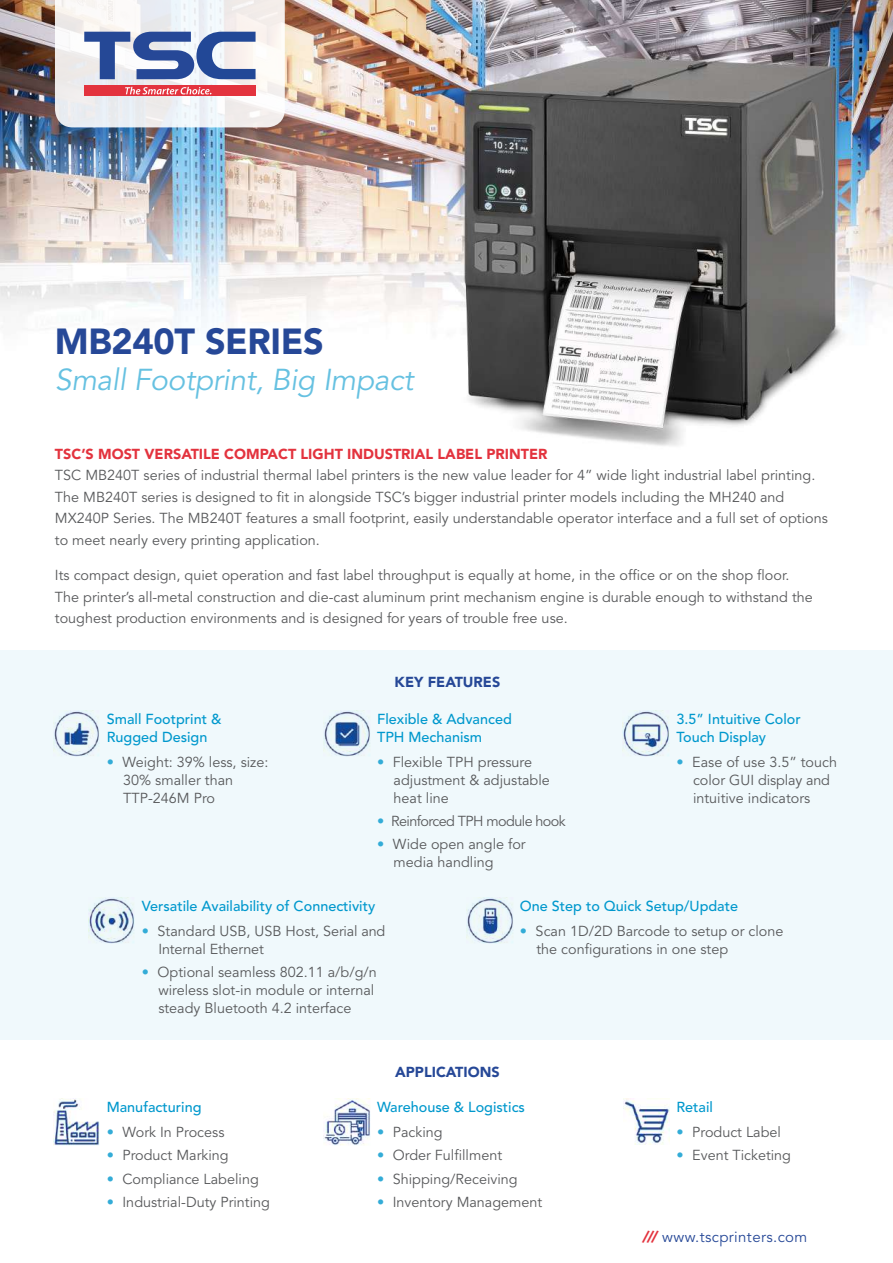
<style>
.page{position:relative;width:893px;height:1263px;background:#fff}
.page>*{position:absolute;margin:0;border:0;box-sizing:border-box;transform-origin:0 0}
.t1{font:900 36px "Avenir";letter-spacing:-.01em;color:#264897}
.t2{font:italic 30px "Avenir";letter-spacing:-.01em;color:#66c1e1}
.t3{font:15px "Avenir LT Std";letter-spacing:.025em;color:#264897}
.t4{font:14.4px/18px "Avenir";color:#58595b}
.t5{font:500 14.4px/18px "Avenir";color:#0098cd}
.t6{font:900 14.4px "Avenir";color:#e3333e}
.t7{font:14.4px "Avenir";letter-spacing:-.04em;color:#58595b}
.t8{font:900 14.4px "Avenir";color:#264897}
.s1{font-weight:900;color:#33acd7}
.s2{font-family:"Avenir";font-weight:900;font-style:italic;color:#e3333e}
</style>
<div class="page">
<img style="left:0;top:0;width:893px;height:1146px">
<svg style="left:55px;top:0;width:230px;height:127px"></svg>
<div style="left:0;top:650px;width:893px;height:390px;background:#f0f9fc"></div>
<img style="left:53px;top:710px;width:46px;height:46px">
<img style="left:324px;top:710px;width:46px;height:46px">
<img style="left:623px;top:710px;width:46px;height:46px">
<img style="left:88px;top:897px;width:47px;height:46px">
<img style="left:467px;top:897px;width:46px;height:46px">
<img style="left:53px;top:1098px;width:47px;height:47px">
<img style="left:323px;top:1098px;width:47px;height:47px">
<img style="left:623px;top:1098px;width:46px;height:47px">
<h1 class="t1" style="left:55px;top:319px;width:270px">MB240T SERIES</h1>
<h2 class="t2" style="left:55px;top:362px;width:360px">Small Footprint, Big Impact</h2>
<p class="t6" style="left:55px;top:445px;width:494px">TSC’S MOST VERSATILE COMPACT LIGHT INDUSTRIAL LABEL PRINTER</p>
<p class="t4" style="left:55px;top:465px;width:774px;line-height:21.6px">TSC MB240T series of industrial thermal label printers is the new value leader for 4” wide light industrial label printing.<br>The MB240T series is designed to fit in alongside TSC’s bigger industrial printer models including the MH240 and MX240P Series. The MB240T features a small footprint, easily understandable operator interface and a full set of options to meet nearly every printing application.</p>
<p class="t4" style="left:55px;top:565px;width:759px;line-height:21.6px">Its compact design, quiet operation and fast label throughput is equally at home, in the office or on the shop floor.<br>The printer’s all-metal construction and die-cast aluminum print mechanism engine is durable enough to withstand the toughest production environments and is designed for years of trouble free use.</p>
<p class="t5" style="left:107px;top:710px;width:116px">Small Footprint &amp;<br>Rugged Design</p>
<p class="t4" style="left:123px;top:753px;width:147px;text-indent:-17px"><span class="s1">•</span> Weight: 39% less, size:<br>30% smaller than<br>TTP-246M Pro</p>
<p class="t8" style="left:395px;top:673px;width:107px">KEY FEATURES</p>
<p class="t5" style="left:377px;top:710px;width:136px">Flexible &amp; Advanced<br>TPH Mechanism</p>
<p class="t4" style="left:394px;top:753px;width:158px;text-indent:-17px"><span class="s1">•</span> Flexible TPH pressure adjustment &amp; adjustable heat line</p>
<p class="t7" style="left:377px;top:813px;width:190px"><span class="s1">•</span> Reinforced TPH module hook</p>
<p class="t4" style="left:394px;top:836px;width:134px;text-indent:-17px"><span class="s1">•</span> Wide open angle for media handling</p>
<p class="t5" style="left:676px;top:710px;width:126px">3.5” Intuitive Color<br>Touch Display</p>
<p class="t4" style="left:693px;top:753px;width:146px;text-indent:-17px"><span class="s1">•</span> Ease of use 3.5” touch color GUI display and intuitive indicators</p>
<p class="t5" style="left:142px;top:897px;width:235px">Versatile Availability of Connectivity</p>
<p class="t4" style="left:158px;top:922px;width:229px;text-indent:-17px"><span class="s1">•</span> Standard USB, USB Host, Serial and<br>Internal Ethernet</p>
<p class="t4" style="left:158px;top:963px;width:220px;text-indent:-16px"><span class="s1">•</span> Optional seamless 802.11 a/b/g/n wireless slot-in module or internal steady Bluetooth 4.2 interface</p>
<p class="t8" style="left:395px;top:1063px;width:106px">APPLICATIONS</p>
<p class="t5" style="left:520px;top:897px;width:220px">One Step to Quick Setup/Update</p>
<p class="t4" style="left:536px;top:922px;width:249px;text-indent:-17px"><span class="s1">•</span> Scan 1D/2D Barcode to setup or clone the configurations in one step</p>
<p class="t5" style="left:107px;top:1098px;width:96px">Manufacturing</p>
<p class="t4" style="left:107px;top:1123px;width:119px"><span class="s1">•</span> Work In Process</p>
<p class="t4" style="left:107px;top:1146px;width:123px"><span class="s1">•</span> Product Marking</p>
<p class="t4" style="left:107px;top:1170px;width:154px"><span class="s1">•</span> Compliance Labeling</p>
<p class="t4" style="left:107px;top:1193px;width:165px"><span class="s1">•</span> Industrial-Duty Printing</p>
<p class="t5" style="left:377px;top:1098px;width:149px">Warehouse &amp; Logistics</p>
<p class="t4" style="left:377px;top:1123px;width:67px"><span class="s1">•</span> Packing</p>
<p class="t4" style="left:377px;top:1146px;width:127px"><span class="s1">•</span> Order Fulfillment</p>
<p class="t4" style="left:377px;top:1170px;width:142px"><span class="s1">•</span> Shipping/Receiving</p>
<p class="t4" style="left:377px;top:1193px;width:167px"><span class="s1">•</span> Inventory Management</p>
<p class="t5" style="left:676px;top:1098px;width:38px">Retail</p>
<p class="t4" style="left:676px;top:1123px;width:106px"><span class="s1">•</span> Product Label</p>
<p class="t4" style="left:676px;top:1146px;width:116px"><span class="s1">•</span> Event Ticketing</p>
<p class="t3" style="left:642px;top:1228px;width:167px"><span class="s2">///</span> www.tscprinters.com</p>
</div>
